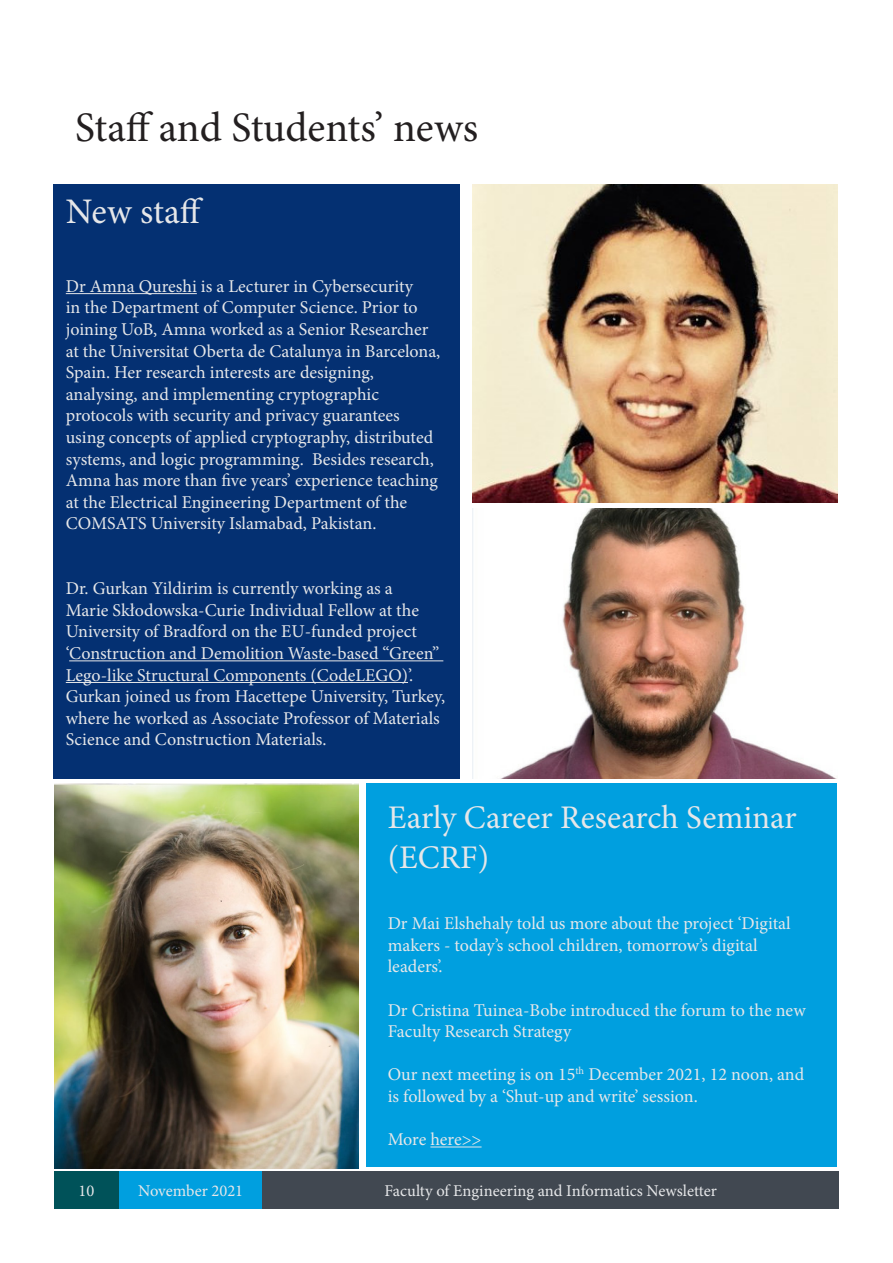
<style>
.page{position:relative;width:893px;height:1263px;background:#fff}
.page>*{position:absolute;margin:0;border:0;box-sizing:border-box;transform-origin:0 0}
.t1{font:42px "Minion Pro";letter-spacing:-.005em;color:#231f20}
.t2{font:36px "Minion Pro";letter-spacing:-.005em;color:#e6e7e9}
.t3{font:33px/39.6px "Minion Pro";color:#e6e7e9}
.t4{font:18px/21.6px "Minion Pro";color:#e6e7e9}
.t5{font:16.5px "Minion Pro";color:#e6e7e9}
</style>
<div class="page">
<div style="left:54px;top:1171px;width:65px;height:38px;background:#005259"></div>
<div style="left:119px;top:1171px;width:143px;height:38px;background:#009fdf"></div>
<div style="left:262px;top:1171px;width:577px;height:38px;background:#414851"></div>
<div style="left:366px;top:783px;width:471px;height:384px;background:#009fdf"></div>
<hr style="left:430px;top:1146px;width:52px;height:1px;background:#e6e7e9">
<div style="left:53px;top:184px;width:407px;height:594px;background:#043072"></div>
<hr style="left:66px;top:293px;width:131px;height:1px;background:#e6e7e9">
<hr style="left:69px;top:660px;width:374px;height:1px;background:#e6e7e9">
<hr style="left:66px;top:682px;width:342px;height:1px;background:#e6e7e9">
<img style="left:472px;top:185px;width:365px;height:317px">
<img style="left:472px;top:509px;width:363px;height:269px">
<img style="left:54px;top:783px;width:305px;height:385px">
<p class="t1" style="left:75px;top:99px;width:404px">Staff and Students’ news</p>
<p class="t2" style="left:66px;top:187px;width:139px">New staff</p>
<p class="t4" style="left:66px;top:275px;width:376px">Dr Amna Qureshi is a Lecturer in Cybersecurity<br>in the Department of Computer Science. Prior to joining UoB, Amna worked as a Senior Researcher at the Universitat Oberta de Catalunya in Barcelona, Spain. Her research interests are designing, analysing, and implementing cryptographic protocols with security and privacy guarantees using concepts of applied cryptography, distributed systems, and logic programming. Besides research, Amna has more than five years’ experience teaching at the Electrical Engineering Department of the COMSATS University Islamabad, Pakistan.</p>
<p class="t4" style="left:66px;top:578px;width:375px">Dr. Gurkan Yildirim is currently working as a Marie Skłodowska-Curie Individual Fellow at the University of Bradford on the EU-funded project ‘Construction and Demolition Waste-based “Green” Lego-like Structural Components (CodeLEGO)’.</p>
<p class="t4" style="left:66px;top:686px;width:381px">Gurkan joined us from Hacettepe University, Turkey, where he worked as Associate Professor of Materials<br>Science and Construction Materials.</p>
<p class="t3" style="left:388px;top:798px;width:410px">Early Career Research Seminar (ECRF)</p>
<p class="t4" style="left:388px;top:913px;width:405px">Dr Mai Elshehaly told us more about the project ‘Digital makers - today’s school children, tomorrow’s digital leaders’.</p>
<p class="t4" style="left:388px;top:999px;width:420px">Dr Cristina Tuinea-Bobe introduced the forum to the new<br>Faculty Research Strategy</p>
<p class="t4" style="left:388px;top:1064px;width:418px">Our next meeting is on 15<sup>th</sup> December 2021, 12 noon, and is followed by a ‘Shut-up and write’ session.</p>
<p class="t4" style="left:388px;top:1129px;width:95px">More here&gt;&gt;</p>
<p class="t5" style="left:79px;top:1180px;width:17px">10</p>
<p class="t5" style="left:138px;top:1180px;width:106px">November 2021</p>
<p class="t5" style="left:384px;top:1180px;width:334px">Faculty of Engineering and Informatics Newsletter</p>
</div>
